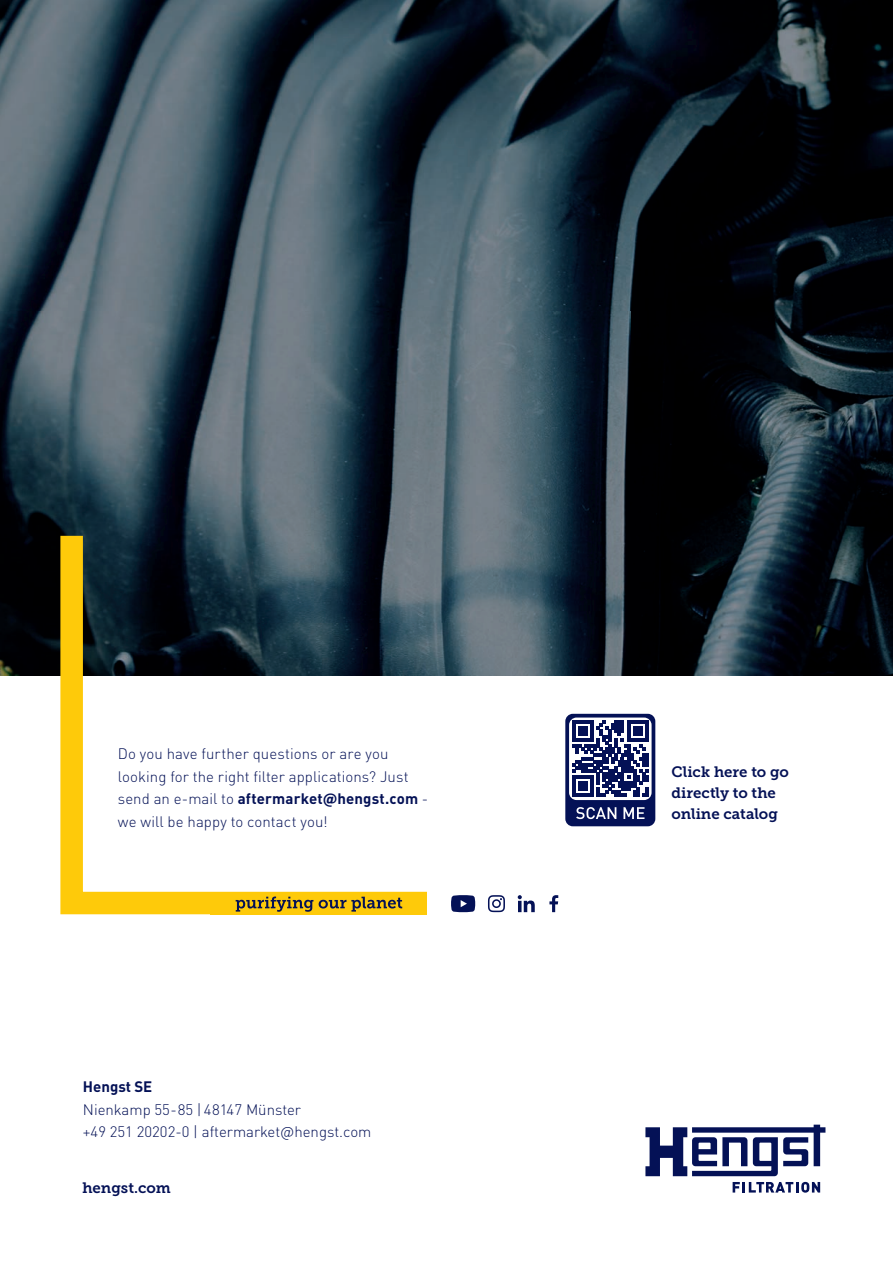
<style>
.page{position:relative;width:893px;height:1263px;background:#fff}
.page>*{position:absolute;margin:0;border:0;box-sizing:border-box;transform-origin:0 0}
.t1{font:300 15px/22.5px "DIN Pro";color:#041156}
.t2{font:15px/21px "Museo Slab 700";color:#041156}
.t3{font:700 15px "DIN Pro";color:#041156}
.s1{font-weight:700}
</style>
<div class="page">
<img style="left:0;top:0;width:893px;height:675px">
<svg style="left:565px;top:714px;width:90px;height:112px"></svg>
<svg style="left:549px;top:895px;width:9px;height:17px"></svg>
<svg style="left:451px;top:895px;width:24px;height:17px"></svg>
<svg style="left:518px;top:895px;width:17px;height:17px"></svg>
<svg style="left:488px;top:895px;width:17px;height:17px"></svg>
<svg style="left:49px;top:513px;width:400px;height:402px"></svg>
<div style="left:211px;top:892px;width:216px;height:22px;background:#feca0a"></div>
<svg style="left:236px;top:896px;width:166px;height:16px"></svg>
<svg style="left:645px;top:1124px;width:180px;height:52px"></svg>
<svg style="left:733px;top:1182px;width:87px;height:10px"></svg>
<p class="t1" style="left:118px;top:741px;width:312px">Do you have further questions or are you looking for the right filter applications? Just send an e-mail to <span class="s1">aftermarket@hengst.com</span> - we will be happy to contact you!</p>
<p class="t3" style="left:83px;top:1074px;width:71px">Hengst SE</p>
<p class="t1" style="left:83px;top:1096px;width:290px">Nienkamp 55-85 | 48147 Münster<br>+49 251 20202-0 | aftermarket@hengst.com</p>
<p class="t2" style="left:82px;top:1177px;width:90px">hengst.com</p>
<p class="t2" style="left:671px;top:761px;width:119px">Click here to go directly to the online catalog</p>
</div>
